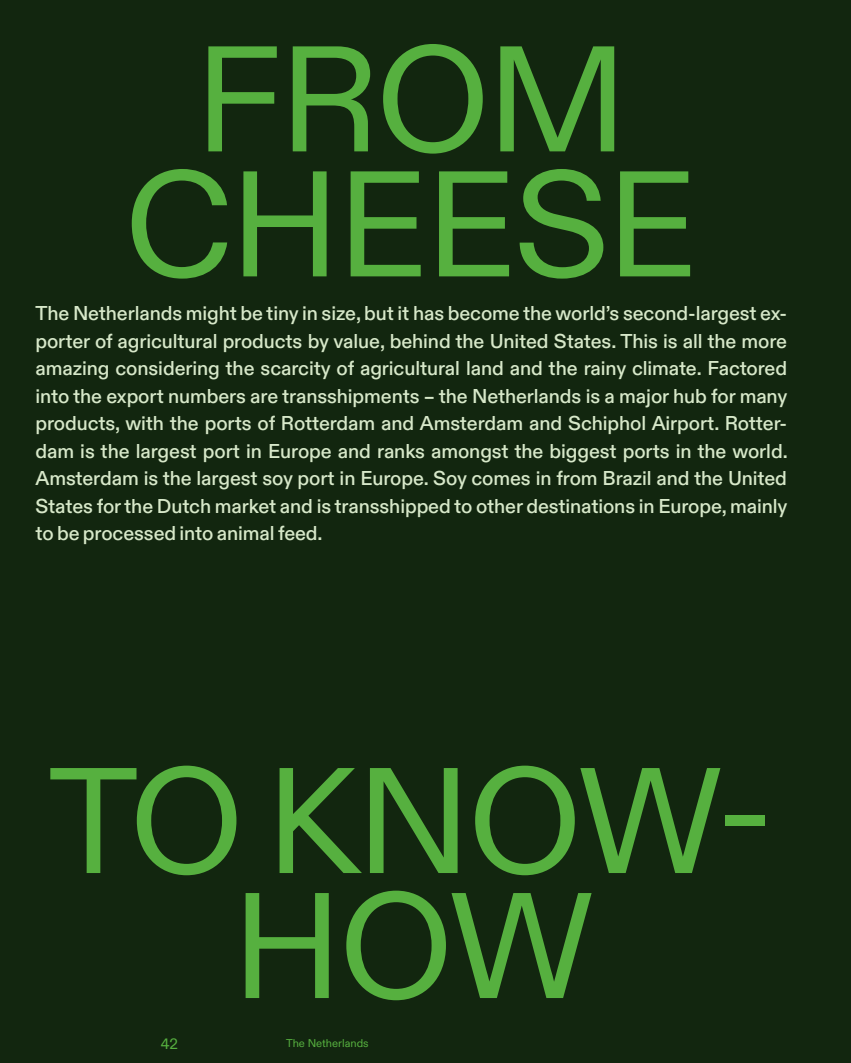
<style>
.page{position:relative;width:851px;height:1063px;background:#fff}
.page>*{position:absolute;margin:0;border:0;box-sizing:border-box;transform-origin:0 0}
.t1{font:150px/125px "ABC Diatype";letter-spacing:-.02em;color:#56b03f;text-align:center}
.t2{font:500 20px/27.5px "ABC Diatype";letter-spacing:-.005em;color:#d7e8c9;text-align:justify}
.t3{font:15px "ABC Diatype";color:#56b03f}
.t4{font:11.25px "ABC Diatype";color:#56b03f}
</style>
<div class="page">
<div style="left:0;top:0;width:850px;height:1063px;background:#12260f"></div>
<h1 class="t1" style="left:125px;top:40px;width:574px">FROM<br>CHEESE</h1>
<p class="t2" style="left:35px;top:300px;width:753px">The Netherlands might be tiny in size, but it has become the world’s second-largest ex&shy;porter of agricultural products by value, behind the United States. This is all the more amazing considering the scarcity of agricultural land and the rainy climate. Factored into the export numbers are transshipments – the Netherlands is a major hub for many products, with the ports of Rotterdam and Amsterdam and Schiphol Airport. Rotter&shy;dam is the largest port in Europe and ranks amongst the biggest ports in the world.<br>Amsterdam is the largest soy port in Europe. Soy comes in from Brazil and the United States for the Dutch market and is transshipped to other destinations in Europe, mainly to be processed into animal feed.</p>
<h1 class="t1" style="left:49px;top:762px;width:726px">TO KNOW-<br>HOW</h1>
<p class="t3" style="left:161px;top:1035px;width:19px">42</p>
<p class="t4" style="left:286px;top:1037px;width:84px">The Netherlands</p>
</div>
